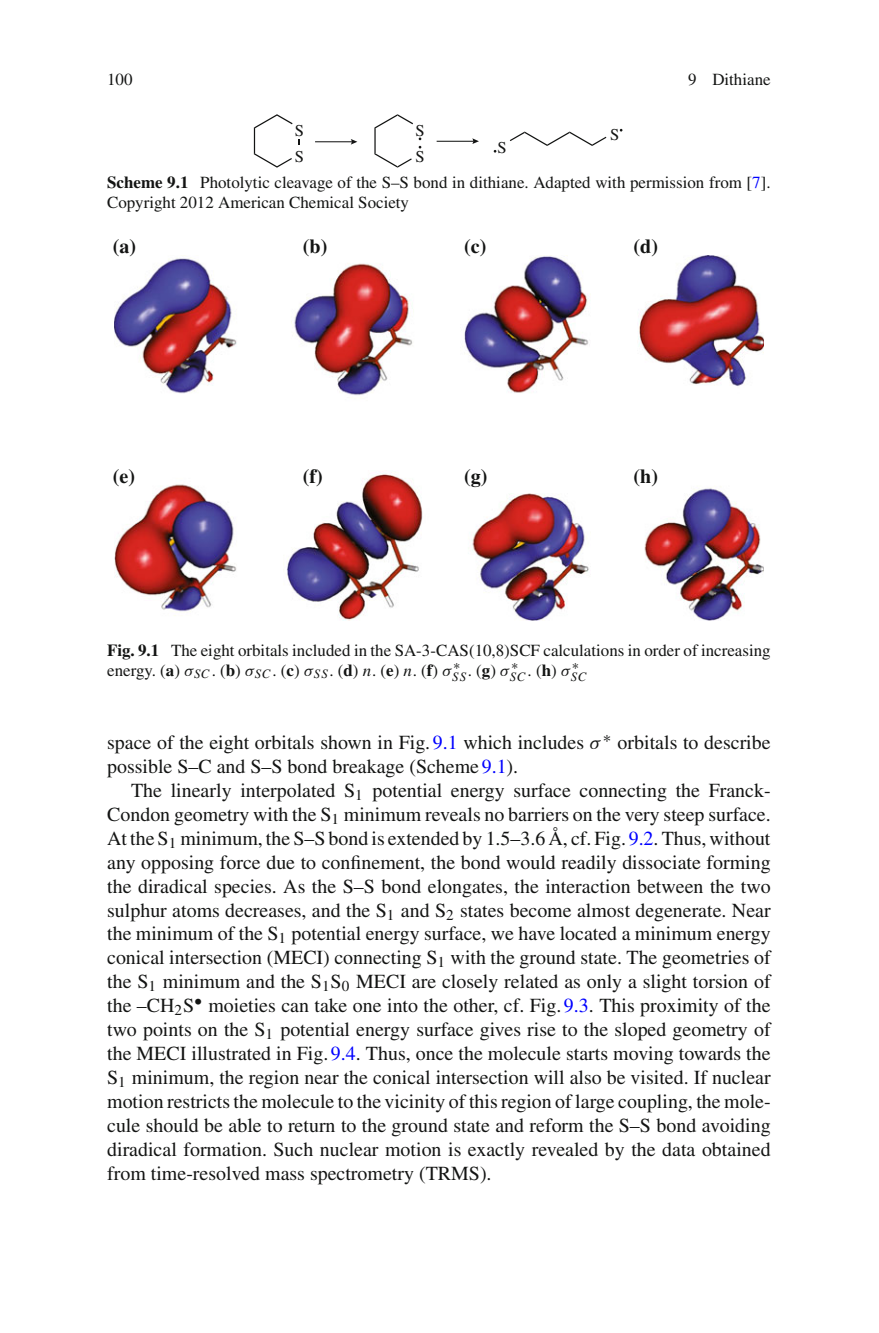
<style>
.page{position:relative;width:879px;height:1333px;background:#fff}
.page>*{position:absolute;margin:0;border:0;box-sizing:border-box;transform-origin:0 0}
.t1{font:20px/24px "Times";color:#131413}
.t2{font:700 20px "Times";color:#131413}
.t3{font:17px/20px "Times";color:#131413}
.t4{font:16.6px "Times";color:#131413}
.t5{font:italic 12.8px "Times";color:#131413}
.s1{font-weight:700}
.s2{color:#00f}
.s3{font-family:"MTMI"}
.s4{font-style:italic}
</style>
<div class="page">
<svg style="left:254px;top:114px;width:38px;height:54px"></svg>
<svg style="left:374px;top:114px;width:39px;height:54px"></svg>
<hr style="left:315px;top:141px;width:37px;height:1px;background:#131413">
<svg style="left:351px;top:139px;width:6px;height:6px"></svg>
<hr style="left:437px;top:141px;width:36px;height:1px;background:#131413">
<svg style="left:472px;top:138px;width:7px;height:6px"></svg>
<svg style="left:510px;top:131px;width:96px;height:15px"></svg>
<img style="left:114px;top:255px;width:649px;height:365px">
<p class="t3" style="left:107px;top:71px;width:27px">100</p>
<p class="t3" style="left:688px;top:71px;width:84px">9 Dithiane</p>
<p class="t4" style="left:295px;top:124px;width:11px">S</p>
<p class="t4" style="left:415px;top:124px;width:11px">S</p>
<p class="t4" style="left:610px;top:128px;width:11px">S</p>
<p class="t3" style="left:107px;top:173px;width:665px"><span class="s1">Scheme 9.1</span> Photolytic cleavage of the S–S bond in dithiane. Adapted with permission from [<span class="s2">7</span>].<br>Copyright 2012 American Chemical Society</p>
<p class="t2" style="left:113px;top:239px;width:25px">(a)</p>
<p class="t2" style="left:303px;top:239px;width:26px">(b)</p>
<p class="t2" style="left:464px;top:239px;width:24px">(c)</p>
<p class="t2" style="left:633px;top:239px;width:26px">(d)</p>
<p class="t4" style="left:497px;top:141px;width:11px">S</p>
<p class="t4" style="left:295px;top:150px;width:11px">S</p>
<p class="t4" style="left:415px;top:150px;width:11px">S</p>
<p class="t2" style="left:113px;top:469px;width:24px">(e)</p>
<p class="t2" style="left:303px;top:469px;width:21px">(f)</p>
<p class="t2" style="left:464px;top:469px;width:25px">(g)</p>
<p class="t2" style="left:633px;top:469px;width:26px">(h)</p>
<p class="t3" style="left:107px;top:641px;width:665px"><span class="s1">Fig. 9.1</span> The eight orbitals included in the SA-3-CAS(10,8)SCF calculations in order of increasing energy. (<span class="s1">a</span>) <span class="s3">σ</span><sub>SC</sub>. (<span class="s1">b</span>) <span class="s3">σ</span><sub>SC</sub>. (<span class="s1">c</span>) <span class="s3">σ</span><sub>SS</sub>. (<span class="s1">d</span>) <span class="s4">n</span>. (<span class="s1">e</span>) <span class="s4">n</span>. (<span class="s1">f</span>) <span class="s3">σ</span><sup>∗</sup></p>
<p class="t3" style="left:452px;top:661px;width:68px"><sub>SS</sub>.(<span class="s1">g</span>) <span class="s3">σ</span><sup>∗</sup></p>
<p class="t3" style="left:510px;top:661px;width:71px"><sub>SC</sub>.(<span class="s1">h</span>)<span class="s3">σ</span><sup>∗</sup></p>
<p class="t5" style="left:571px;top:672px;width:17px">SC</p>
<p class="t1" style="left:107px;top:732px;width:665px">space of the eight orbitals shown in Fig. <span class="s2">9.1</span> which includes <span class="s3">σ</span> <sup>∗</sup> orbitals to describe possible S–C and S–S bond breakage (Scheme <span class="s2">9.1</span>).</p>
<p class="t1" style="left:107px;top:780px;width:665px;text-align:justify;text-indent:24px">The linearly interpolated S<sub>1</sub> potential energy surface connecting the Franck-Condon geometry with the S<sub>1</sub> minimum reveals no barriers on the very steep surface.<br>At the S<sub>1</sub> minimum, the S–S bond is extended by 1.5–3.6 Å, cf. Fig. <span class="s2">9.2</span>. Thus, without any opposing force due to confinement, the bond would readily dissociate forming the diradical species. As the S–S bond elongates, the interaction between the two sulphur atoms decreases, and the S<sub>1</sub> and S<sub>2</sub> states become almost degenerate. Near the minimum of the S<sub>1</sub> potential energy surface, we have located a minimum energy conical intersection (MECI) connecting S<sub>1</sub> with the ground state. The geometries of the S<sub>1</sub> minimum and the S<sub>1</sub>S<sub>0</sub> MECI are closely related as only a slight torsion of the –CH<sub>2</sub>S<sup>•</sup> moieties can take one into the other, cf. Fig. <span class="s2">9.3</span>. This proximity of the two points on the S<sub>1</sub> potential energy surface gives rise to the sloped geometry of the MECI illustrated in Fig. <span class="s2">9.4</span>. Thus, once the molecule starts moving towards the S<sub>1</sub> minimum, the region near the conical intersection will also be visited. If nuclear motion restricts the molecule to the vicinity of this region of large coupling, the mole&shy;cule should be able to return to the ground state and reform the S–S bond avoiding diradical formation. Such nuclear motion is exactly revealed by the data obtained from time-resolved mass spectrometry (TRMS).</p>
</div>
